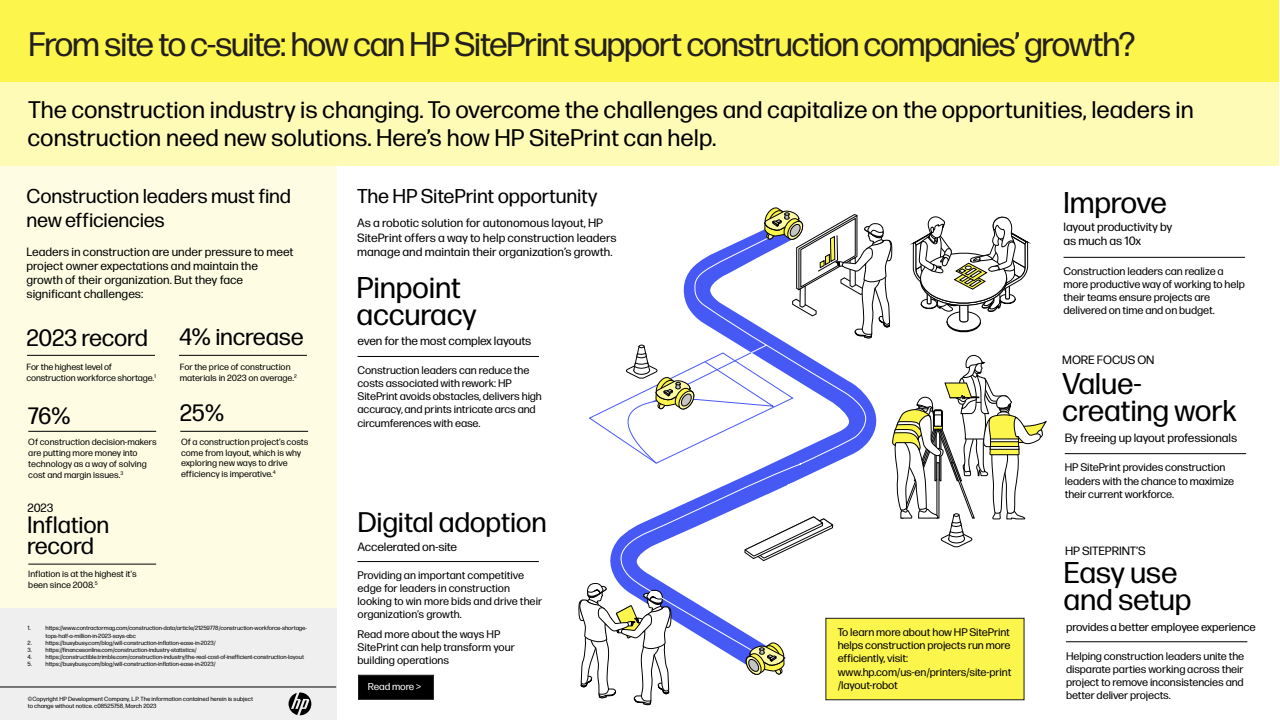
<style>
.page{position:relative;width:1280px;height:720px;background:#fff}
.page>*{position:absolute;margin:0;border:0;box-sizing:border-box;transform-origin:0 0}
.t1{font:34px "Forma DJR Display";color:#231f20}
.t2{font:30px/27px "Forma DJR Micro";letter-spacing:-.01em;color:#000}
.t3{font:28.3px "Forma DJR Micro";letter-spacing:-.01em;color:#000}
.t4{font:24px/28.8px "Forma DJR Micro";color:#000}
.t5{font:23.7px/21.3px "Forma DJR Micro";letter-spacing:-.01em;color:#000}
.t6{font:20px/24px "Forma DJR Micro";letter-spacing:-.01em;color:#000}
.t7{font:12px/14px "Forma DJR Micro";color:#000}
.t8{font:11.5px "Forma DJR Micro";letter-spacing:-.01em;color:#000}
.t9{font:11px/13.2px "Forma DJR Micro";letter-spacing:-.01em;color:#000}
.t10{font:10px "Forma DJR Micro";letter-spacing:-.01em;color:#fff}
.t11{font:9px/10.8px "Forma DJR Micro";color:#000}
.t12{font:6px/7.2px "Forma DJR Micro";letter-spacing:-.01em;color:#000}
</style>
<div class="page">
<div style="left:0;top:166px;width:336px;height:442px;background:#fefde4"></div>
<div style="left:0;top:608px;width:336px;height:112px;background:#efefef"></div>
<div style="left:0;top:0;width:1278px;height:82px;background:#fcf54b"></div>
<div style="left:0;top:82px;width:1278px;height:84px;background:#fefbb7"></div>
<svg style="left:289px;top:692px;width:22px;height:23px"></svg>
<hr style="left:0;top:687px;width:336px;height:1px;background:#000">
<hr style="left:1064px;top:257px;width:181px;height:1px;background:#000">
<hr style="left:1065px;top:453px;width:181px;height:1px;background:#000">
<hr style="left:358px;top:356px;width:181px;height:1px;background:#000">
<hr style="left:179px;top:355px;width:128px;height:1px;background:#000">
<hr style="left:27px;top:355px;width:128px;height:1px;background:#000">
<hr style="left:180px;top:431px;width:128px;height:1px;background:#000">
<hr style="left:28px;top:431px;width:128px;height:1px;background:#000">
<hr style="left:28px;top:564px;width:128px;height:1px;background:#000">
<hr style="left:357px;top:561px;width:182px;height:1px;background:#000">
<hr style="left:1066px;top:642px;width:181px;height:1px;background:#000">
<div style="left:358px;top:675px;width:76px;height:25px;background:#000;border:1px solid #1d1d1b"></div>
<svg style="left:578px;top:207px;width:469px;height:499px"></svg>
<h1 class="t1" style="left:29px;top:24px;width:1107px">From site to c-suite: how can HP SitePrint support construction companies’ growth?</h1>
<h3 class="t4" style="left:28px;top:93px;width:1168px">The construction industry is changing. To overcome the challenges and capitalize on the opportunities, leaders in construction need new solutions. Here’s how HP SitePrint can help.</h3>
<h3 class="t6" style="left:27px;top:182px;width:266px">Construction leaders must find new efficiencies</h3>
<p class="t7" style="left:27px;top:244px;width:269px">Leaders in construction are under pressure to meet project owner expectations and maintain the growth of their organization. But they face significant challenges:</p>
<h3 class="t6" style="left:357px;top:183px;width:242px">The HP SitePrint opportunity</h3>
<p class="t7" style="left:357px;top:215px;width:261px;line-height:14.4px">As a robotic solution for autonomous layout, HP<br>SitePrint offers a way to help construction leaders manage and maintain their organization’s growth.</p>
<h2 class="t2" style="left:1063px;top:187px;width:105px">Improve</h2>
<p class="t7" style="left:1064px;top:219px;width:110px;line-height:14.4px">layout productivity by as much as 10x</p>
<p class="t9" style="left:1064px;top:263px;width:183px">Construction leaders can realize a more productive way of working to help their teams ensure projects are delivered on time and on budget.</p>
<h2 class="t2" style="left:357px;top:272px;width:121px">Pinpoint accuracy</h2>
<h3 class="t5" style="left:26px;top:325px;width:123px">2023 record</h3>
<h3 class="t5" style="left:179px;top:325px;width:126px">4% increase</h3>
<p class="t7" style="left:358px;top:333px;width:175px">even for the most complex layouts</p>
<p class="t9" style="left:358px;top:363px;width:186px">Construction leaders can reduce the costs associated with rework: HP SitePrint avoids obstacles, delivers high accuracy, and prints intricate arcs and circumferences with ease.</p>
<p class="t7" style="left:1062px;top:352px;width:94px">MORE FOCUS ON</p>
<p class="t11" style="left:26px;top:361px;width:131px">For the highest level of construction workforce shortage.<sup>1</sup></p>
<p class="t11" style="left:180px;top:361px;width:119px">For the price of construction materials in 2023 on average.<sup>2</sup></p>
<h2 class="t2" style="left:1062px;top:368px;width:176px">Value&shy;creating work</h2>
<h3 class="t5" style="left:180px;top:400px;width:46px">25%</h3>
<h3 class="t5" style="left:28px;top:403px;width:45px">76%</h3>
<p class="t11" style="left:28px;top:436px;width:130px">Of construction decision-makers are putting more money into technology as a way of solving cost and margin issues.<sup>3</sup></p>
<h3 class="t5" style="left:27px;top:512px;width:84px">Inflation record</h3>
<p class="t7" style="left:28px;top:500px;width:27px">2023</p>
<p class="t11" style="left:28px;top:568px;width:110px">Inflation is at the highest it's been since 2008.<sup>5</sup></p>
<p class="t11" style="left:181px;top:436px;width:129px">Of a construction project’s costs come from layout, which is why exploring new ways to drive efficiency is imperative.<sup>4</sup></p>
<p class="t12" style="left:28px;top:624px;width:5px">1.</p>
<p class="t12" style="left:46px;top:624px;width:263px">https://www.contractormag.com/construction-data/article/21259778/construction-workforce-shortage&shy;tops-half-a-million-in-2023-says-abc</p>
<p class="t12" style="left:28px;top:639px;width:190px">2. https://busybusy.com/blog/will-construction-inflation-ease-in-2023/</p>
<p class="t12" style="left:28px;top:646px;width:171px">3. https://financesonline.com/construction-industry-statistics/</p>
<p class="t12" style="left:28px;top:653px;width:278px">4. https://constructible.trimble.com/construction-industry/the-real-cost-of-inefficient-construction-layout</p>
<p class="t12" style="left:28px;top:660px;width:190px">5. https://busybusy.com/blog/will-construction-inflation-ease-in-2023/</p>
<p class="t12" style="left:28px;top:695px;width:227px">©Copyright HP Development Company, L.P. The information contained herein is subject to change without notice. c08525758, March 2023</p>
<h3 class="t3" style="left:357px;top:501px;width:191px">Digital adoption</h3>
<p class="t7" style="left:357px;top:539px;width:101px">Accelerated on-site</p>
<p class="t9" style="left:357px;top:568px;width:186px">Providing an important competitive edge for leaders in construction looking to win more bids and drive their organization’s growth.</p>
<p class="t9" style="left:357px;top:626px;width:159px">Read more about the ways HP<br>SitePrint can help transform your building operations</p>
<p class="t10" style="left:368px;top:680px;width:55px">Read more &gt;</p>
<p class="t9" style="left:838px;top:625px;width:175px">To learn more about how HP SitePrint helps construction projects run more efficiently, visit: www.hp.com/us-en/printers/site-print /layout-robot</p>
<p class="t7" style="left:1065px;top:430px;width:174px">By freeing up layout professionals</p>
<p class="t9" style="left:1065px;top:460px;width:171px">HP SitePrint provides construction leaders with the chance to maximize their current workforce.</p>
<p class="t7" style="left:1065px;top:543px;width:82px">HP SITEPRINT’S</p>
<h2 class="t2" style="left:1064px;top:557px;width:130px">Easy use and setup</h2>
<p class="t8" style="left:1066px;top:619px;width:191px">provides a better employee experience</p>
<p class="t9" style="left:1066px;top:648px;width:180px;text-align:justify">Helping construction leaders unite the disparate parties working across their project to remove inconsistencies and better deliver projects.</p>
</div>
